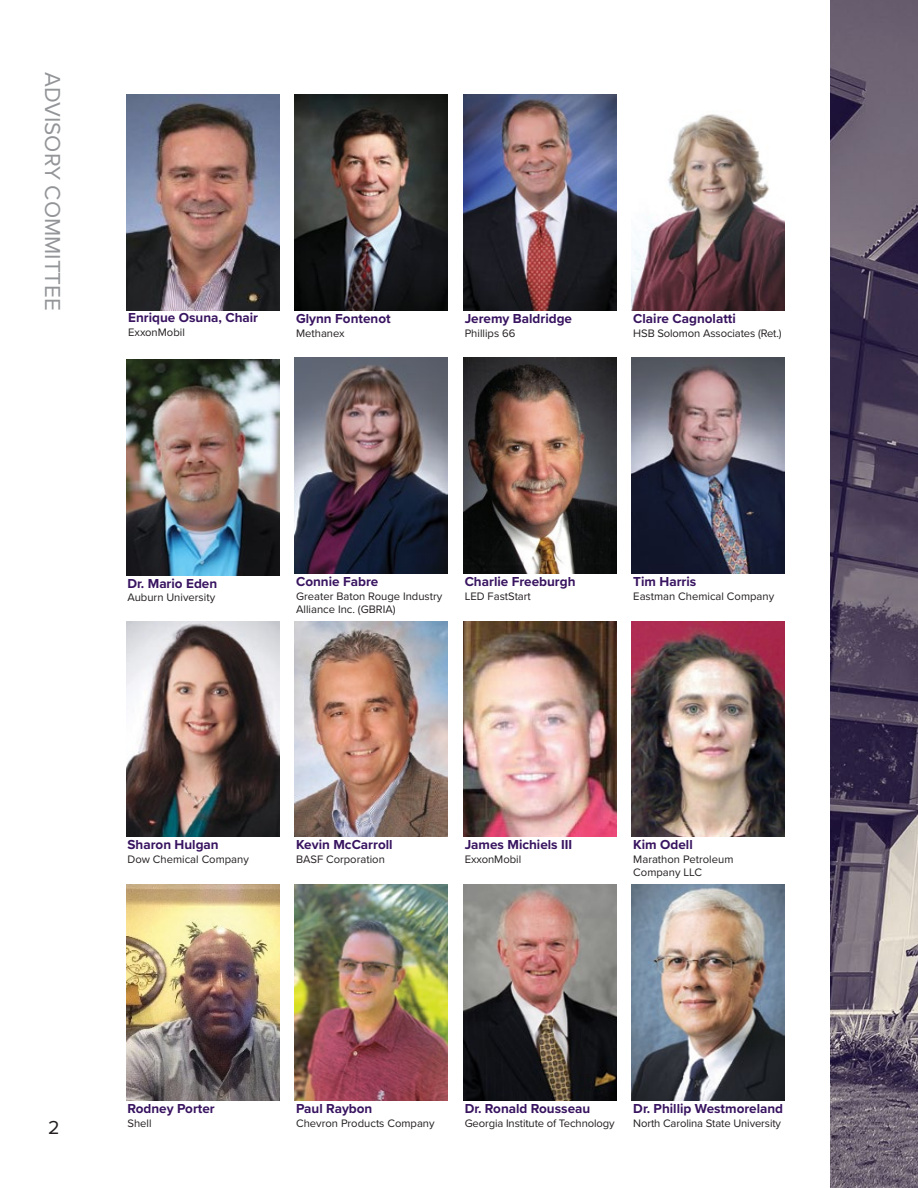
<style>
.page{position:relative;width:918px;height:1188px;background:#fff}
.page>*{position:absolute;margin:0;border:0;box-sizing:border-box;transform-origin:0 0}
.t1{font:22.5px "Proxima Nova";color:#939598}
.t2{font:19.5px "Proxima Nova";color:#231f20}
.t3{font:700 13.5px "Proxima Nova";color:#381460}
.t4{font:11.25px/13.5px "Proxima Nova";color:#231f20}
</style>
<div class="page">
<img style="left:830px;top:0;width:88px;height:1188px">
<img style="left:127px;top:94px;width:153px;height:216px">
<img style="left:295px;top:95px;width:153px;height:216px">
<img style="left:463px;top:94px;width:153px;height:216px">
<img style="left:632px;top:114px;width:153px;height:197px">
<img style="left:126px;top:359px;width:153px;height:216px">
<img style="left:295px;top:358px;width:153px;height:216px">
<img style="left:463px;top:358px;width:153px;height:216px">
<img style="left:632px;top:358px;width:153px;height:216px">
<img style="left:126px;top:621px;width:153px;height:216px">
<img style="left:295px;top:621px;width:153px;height:216px">
<img style="left:463px;top:621px;width:153px;height:216px">
<img style="left:632px;top:621px;width:153px;height:216px">
<img style="left:126px;top:885px;width:153px;height:216px">
<img style="left:295px;top:884px;width:153px;height:216px">
<img style="left:463px;top:885px;width:153px;height:216px">
<img style="left:632px;top:884px;width:153px;height:216px">
<p class="t1" style="left:69px;top:72px;width:240px;rotate:90deg">ADVISORY COMMITTEE</p>
<p class="t3" style="left:128px;top:308px;width:131px">Enrique Osuna, Chair</p>
<p class="t4" style="left:128px;top:325px;width:58px">ExxonMobil</p>
<p class="t3" style="left:296px;top:309px;width:96px">Glynn Fontenot</p>
<p class="t4" style="left:296px;top:326px;width:50px">Methanex</p>
<p class="t3" style="left:465px;top:309px;width:109px">Jeremy Baldridge</p>
<p class="t4" style="left:465px;top:326px;width:52px">Phillips 66</p>
<p class="t3" style="left:633px;top:309px;width:104px">Claire Cagnolatti</p>
<p class="t4" style="left:633px;top:326px;width:150px">HSB Solomon Associates (Ret.)</p>
<p class="t3" style="left:128px;top:573px;width:91px">Dr. Mario Eden</p>
<p class="t4" style="left:128px;top:590px;width:89px">Auburn University</p>
<p class="t3" style="left:296px;top:572px;width:84px">Connie Fabre</p>
<p class="t4" style="left:296px;top:589px;width:148px">Greater Baton Rouge Industry<br>Alliance Inc. (GBRIA)</p>
<p class="t3" style="left:465px;top:572px;width:112px">Charlie Freeburgh</p>
<p class="t4" style="left:465px;top:589px;width:68px">LED FastStart</p>
<p class="t3" style="left:633px;top:572px;width:65px">Tim Harris</p>
<p class="t4" style="left:633px;top:589px;width:142px">Eastman Chemical Company</p>
<p class="t3" style="left:128px;top:835px;width:93px">Sharon Hulgan</p>
<p class="t4" style="left:128px;top:852px;width:123px">Dow Chemical Company</p>
<p class="t3" style="left:296px;top:835px;width:98px">Kevin McCarroll</p>
<p class="t4" style="left:296px;top:852px;width:90px">BASF Corporation</p>
<p class="t3" style="left:465px;top:835px;width:109px">James Michiels III</p>
<p class="t4" style="left:465px;top:852px;width:58px">ExxonMobil</p>
<p class="t3" style="left:633px;top:835px;width:61px">Kim Odell</p>
<p class="t4" style="left:633px;top:852px;width:102px">Marathon Petroleum<br>Company LLC</p>
<h2 class="t2" style="left:48px;top:1113px;width:13px">2</h2>
<p class="t3" style="left:128px;top:1099px;width:89px">Rodney Porter</p>
<p class="t4" style="left:128px;top:1116px;width:26px">Shell</p>
<p class="t3" style="left:296px;top:1099px;width:78px">Paul Raybon</p>
<p class="t4" style="left:296px;top:1116px;width:140px">Chevron Products Company</p>
<p class="t3" style="left:465px;top:1099px;width:127px">Dr. Ronald Rousseau</p>
<p class="t4" style="left:465px;top:1116px;width:152px">Georgia Institute of Technology</p>
<p class="t3" style="left:633px;top:1099px;width:151px">Dr. Phillip Westmoreland</p>
<p class="t4" style="left:633px;top:1116px;width:149px">North Carolina State University</p>
</div>
